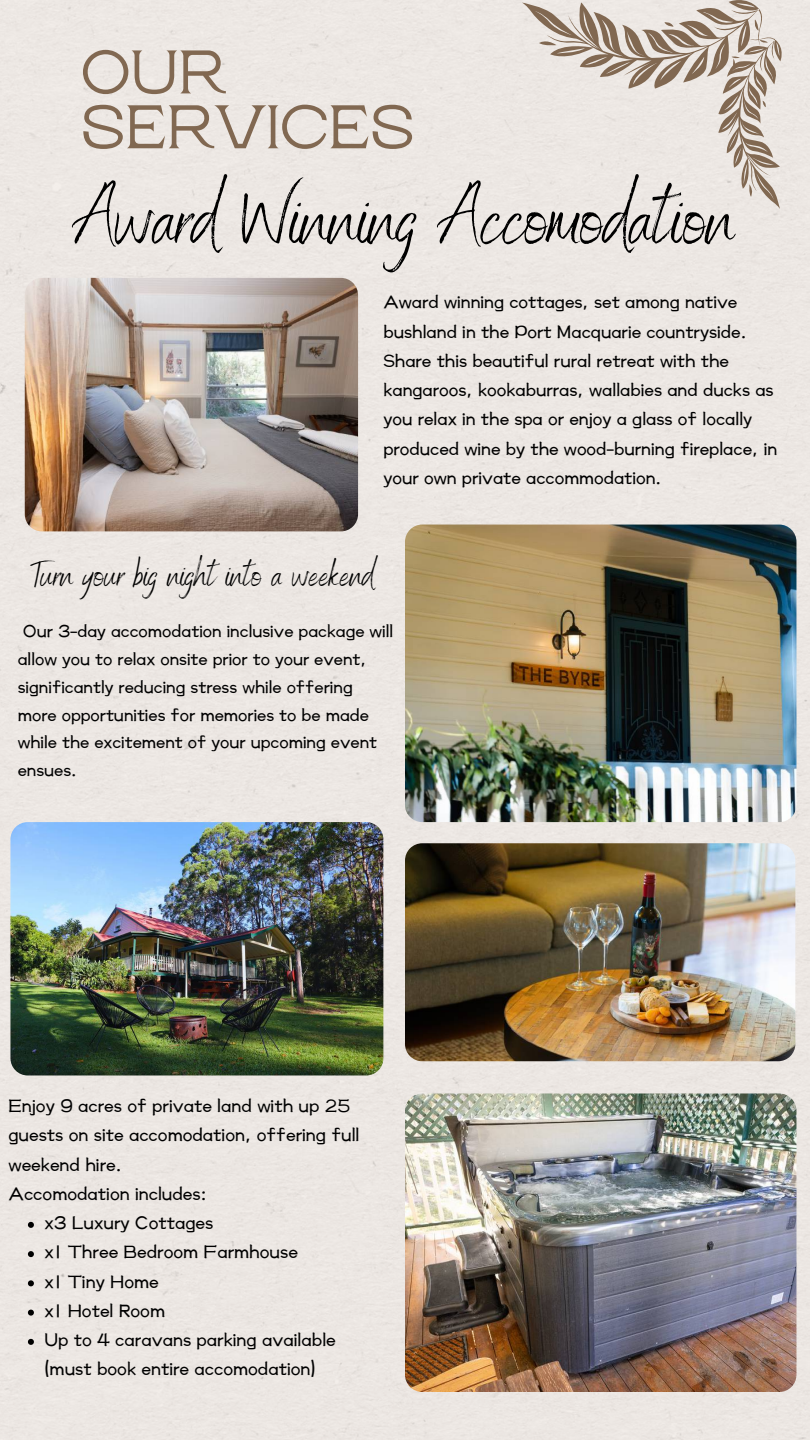
<style>
.page{position:relative;width:810px;height:1440px;background:#ece7e3}
.page>*{position:absolute;margin:0;border:0;box-sizing:border-box;transform-origin:0 0}
.t1{font:79px "Benedict";color:#000}
.t2{font:61.4px/54.9px "Rasputin";color:#816851}
.t3{font:35px "Benedict";color:#000}
.t4{font:900 21.3px "Canva Li Zheng";color:#000}
.t5{font:900 21px/29.2px "Canva Li Zheng";color:#000}
.t6{font:900 20.2px/27.8px "Canva Li Zheng";color:#000}
</style>
<div class="page">
<svg style="left:522px;top:0;width:259px;height:209px;background:#d9d0c9"></svg>
<img style="left:25px;top:278px;width:333px;height:253px">
<img style="left:405px;top:525px;width:391px;height:297px;border-radius:17px">
<img style="left:10px;top:822px;width:373px;height:253px;border-radius:17px">
<img style="left:405px;top:1093px;width:391px;height:299px;border-radius:17px">
<img style="left:405px;top:843px;width:390px;height:218px">
<svg style="left:28px;top:1222px;width:6px;height:6px"></svg>
<svg style="left:28px;top:1251px;width:6px;height:6px"></svg>
<svg style="left:28px;top:1280px;width:6px;height:6px"></svg>
<svg style="left:28px;top:1310px;width:6px;height:6px"></svg>
<svg style="left:28px;top:1339px;width:6px;height:6px"></svg>
<h2 class="t2" style="left:81px;top:46px;width:335px">OUR<br>SERVICES</h2>
<h1 class="t1" style="left:75px;top:168px;width:661px">Award Winning Accomodation</h1>
<p class="t5" style="left:383px;top:287px;width:395px">Award winning cottages, set among native bushland in the Port Macquarie countryside.<br>Share this beautiful rural retreat with the kangaroos, kookaburras, wallabies and ducks as you relax in the spa or enjoy a glass of locally produced wine by the wood-burning fireplace, in your own private accommodation.</p>
<h3 class="t3" style="left:30px;top:553px;width:345px">Turn your big night into a weekend</h3>
<p class="t6" style="left:18px;top:617px;width:377px">Our 3-day accomodation inclusive package will allow you to relax onsite prior to your event, significantly reducing stress while offering more opportunities for memories to be made while the excitement of your upcoming event ensues.</p>
<p class="t4" style="left:8px;top:1096px;width:343px">Enjoy 9 acres of private land with up 25</p>
<p class="t4" style="left:8px;top:1125px;width:353px">guests on site accomodation, offering full</p>
<p class="t4" style="left:8px;top:1155px;width:115px">weekend hire.</p>
<p class="t4" style="left:8px;top:1184px;width:200px">Accomodation includes:</p>
<p class="t4" style="left:45px;top:1213px;width:170px">x3 Luxury Cottages</p>
<p class="t4" style="left:45px;top:1242px;width:255px">x1 Three Bedroom Farmhouse</p>
<p class="t4" style="left:45px;top:1272px;width:116px">x1 Tiny Home</p>
<p class="t4" style="left:45px;top:1301px;width:122px">x1 Hotel Room</p>
<p class="t4" style="left:45px;top:1330px;width:293px">Up to 4 caravans parking available</p>
<p class="t4" style="left:45px;top:1359px;width:273px">(must book entire accomodation)</p>
</div>
